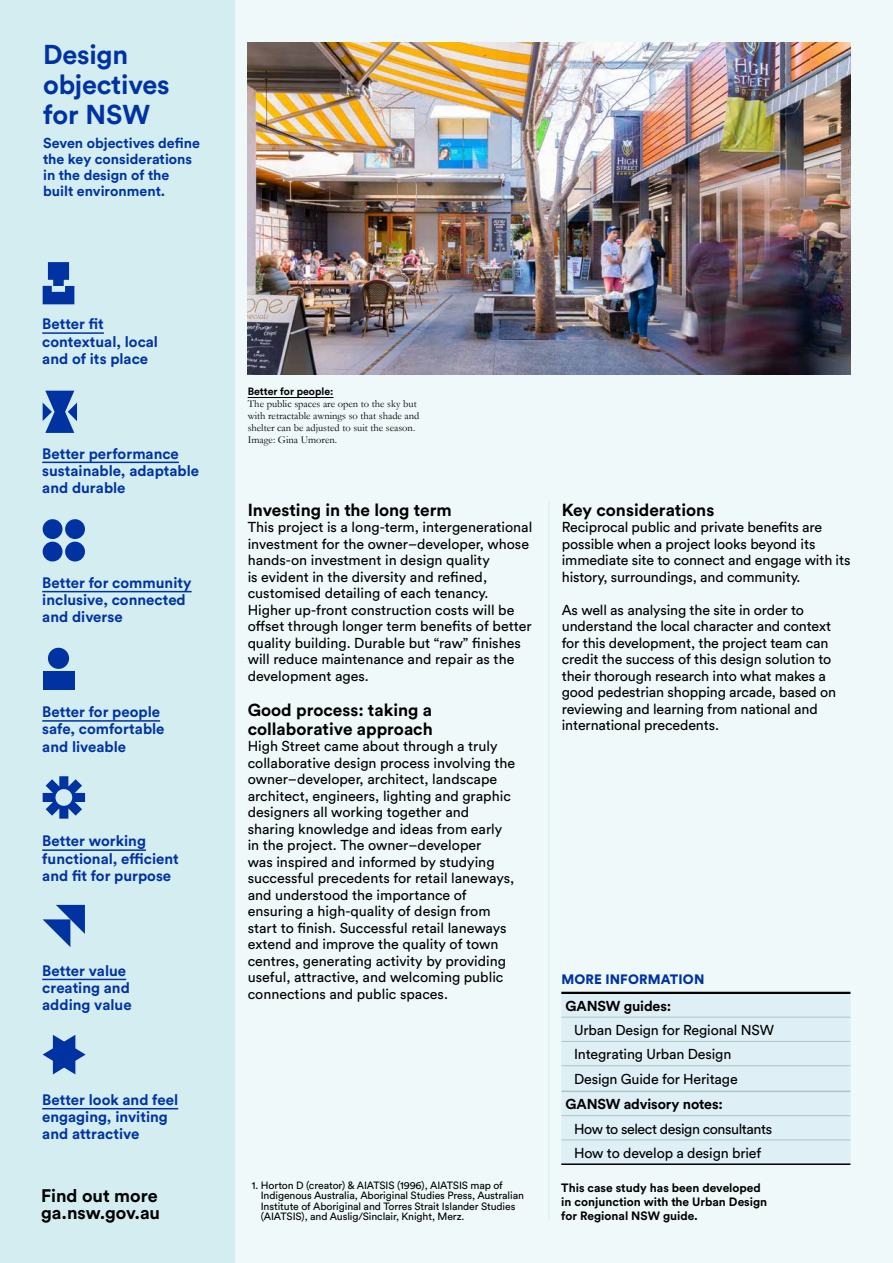
<style>
.page{position:relative;width:893px;height:1263px;background:#f0f9f9}
.page>*{position:absolute;margin:0;border:0;box-sizing:border-box;transform-origin:0 0}
.t1{font:700 27px/30px "Circular Std";letter-spacing:-.01em;color:#0033a1}
.t2{font:700 18px/17.2px "Circular Std";color:#000}
.GANSW_subheads{font:700 17.25px/18.8px "Circular Std";color:#000}
.t3{font:700 15px/17.2px "Circular Std";color:#0033a1}
.GANSW_Body_Case__9_5{font:14.25px/16.5px "Circular Std";letter-spacing:-.01em;color:#000}
.GANSW_subheads-2{font:14.25px/16.5px "Circular Std";color:#000}
.t4{font:700 14.25px/15.8px "Circular Std";color:#0033a1}
.GANSW_Body_Case__9_5-2{font:700 14.25px "Circular Std";letter-spacing:-.01em;color:#000}
.GANSW_Body_Case__9_5-3{font:14.25px "Circular Std";letter-spacing:-.03em;color:#000}
.GANSW_QuickFacts{font:900 13.5px "Circular Std";letter-spacing:.01em;color:#0033a1}
.GANSW_Body_Case__9_5-4{font:700 12px/14.2px "Circular Std";color:#000}
.Reference_with_Line{font:10.5px/10.5px "Circular Std";letter-spacing:-.01em;color:#000}
.GANSW_Caption{font:10.5px "Garamond";color:#000}
.GANSW_Caption-2{font:700 10.5px "Circular Std";color:#000}
</style>
<div class="page">
<div style="left:0;top:0;width:235px;height:1263px;background:#d3edf0"></div>
<hr style="left:42px;top:332px;width:62px;height:2px;background:#0033a1">
<hr style="left:42px;top:462px;width:137px;height:1px;background:#0033a1">
<hr style="left:42px;top:591px;width:150px;height:1px;background:#0033a1">
<hr style="left:42px;top:720px;width:118px;height:2px;background:#0033a1">
<hr style="left:42px;top:849px;width:104px;height:2px;background:#0033a1">
<hr style="left:42px;top:979px;width:84px;height:1px;background:#0033a1">
<hr style="left:42px;top:1108px;width:136px;height:1px;background:#0033a1">
<svg style="left:43px;top:262px;width:31px;height:42px"></svg>
<svg style="left:43px;top:391px;width:34px;height:42px"></svg>
<svg style="left:43px;top:776px;width:42px;height:43px"></svg>
<div style="left:43px;top:671px;width:31px;height:19px;background:#0033a1"></div>
<div style="left:48px;top:648px;width:21px;height:21px;background:#0033a1;border-radius:50%"></div>
<div style="left:43px;top:519px;width:19px;height:20px;background:#0033a1;border-radius:50%"></div>
<div style="left:65px;top:519px;width:20px;height:20px;background:#0033a1;border-radius:50%"></div>
<div style="left:43px;top:542px;width:19px;height:19px;background:#0033a1;border-radius:50%"></div>
<div style="left:65px;top:542px;width:20px;height:19px;background:#0033a1;border-radius:50%"></div>
<svg style="left:43px;top:1035px;width:43px;height:39px"></svg>
<svg style="left:43px;top:905px;width:42px;height:42px"></svg>
<hr style="left:549px;top:502px;width:1px;height:718px;background:#d3edf0">
<img style="left:248px;top:43px;width:602px;height:331px">
<hr style="left:248px;top:397px;width:85px;height:1px;background:#000">
<div style="left:561px;top:994px;width:289px;height:169px;background:#def0f6"></div>
<hr style="left:561px;top:1163px;width:289px;height:2px;background:#000">
<hr style="left:561px;top:992px;width:289px;height:2px;background:#000">
<hr style="left:561px;top:1017px;width:289px;height:1px;background:#acc6c3">
<hr style="left:561px;top:1041px;width:289px;height:1px;background:#acc6c3">
<hr style="left:561px;top:1065px;width:289px;height:1px;background:#acc6c3">
<hr style="left:561px;top:1115px;width:289px;height:1px;background:#acc6c3">
<hr style="left:561px;top:1139px;width:289px;height:1px;background:#acc6c3">
<hr style="left:561px;top:1090px;width:289px;height:2px;background:#acc6c3">
<h1 class="t1" style="left:43px;top:39px;width:128px">Design objectives for NSW</h1>
<p class="t4" style="left:43px;top:135px;width:158px">Seven objectives define the key considerations in the design of the built environment.</p>
<p class="t3" style="left:42px;top:315px;width:117px">Better fit contextual, local and of its place</p>
<p class="t3" style="left:42px;top:444px;width:158px">Better performance sustainable, adaptable and durable</p>
<p class="t3" style="left:42px;top:574px;width:151px">Better for community inclusive, connected and diverse</p>
<p class="t3" style="left:42px;top:703px;width:124px">Better for people safe, comfortable and liveable</p>
<p class="t3" style="left:42px;top:832px;width:138px">Better working functional, efficient and fit for purpose</p>
<p class="t3" style="left:42px;top:961px;width:91px">Better value creating and adding value</p>
<p class="t3" style="left:42px;top:1091px;width:137px">Better look and feel engaging, inviting and attractive</p>
<p class="t2" style="left:41px;top:1186px;width:121px">Find out more ga.nsw.gov.au</p>
<p class="GANSW_Caption-2" style="left:248px;top:385px;width:87px">Better for people:</p>
<p class="GANSW_Caption" style="left:248px;top:398px;width:171px">The public spaces are open to the sky but</p>
<p class="GANSW_Caption" style="left:248px;top:410px;width:173px">with retractable awnings so that shade and</p>
<p class="GANSW_Caption" style="left:248px;top:422px;width:169px">shelter can be adjusted to suit the season.</p>
<p class="GANSW_Caption" style="left:248px;top:434px;width:91px">Image: Gina Umoren.</p>
<p class="GANSW_subheads" style="left:248px;top:500px;width:206px">Investing in the long term</p>
<p class="GANSW_Body_Case__9_5" style="left:248px;top:519px;width:286px">This project is a long-term, intergenerational investment for the owner–developer, whose hands-on investment in design quality<br>is evident in the diversity and refined, customised detailing of each tenancy.<br>Higher up-front construction costs will be offset through longer term benefits of better quality building. Durable but “raw” finishes will reduce maintenance and repair as the development ages.</p>
<p class="GANSW_subheads" style="left:248px;top:700px;width:187px">Good process: taking a collaborative approach</p>
<p class="GANSW_subheads-2" style="left:248px;top:738px;width:269px">High Street came about through a truly collaborative design process involving the owner–developer, architect, landscape architect, engineers, lighting and graphic designers all working together and sharing knowledge and ideas from early in the project. The owner–developer<br>was inspired and informed by studying successful precedents for retail laneways, and understood the importance of ensuring a high-quality of design from start to finish. Successful retail laneways extend and improve the quality of town centres, generating activity by providing useful, attractive, and welcoming public connections and public spaces.</p>
<p class="Reference_with_Line" style="left:261px;top:1180px;width:265px;text-indent:-9px">1. Horton D (creator) &amp; AIATSIS (1996), AIATSIS map of Indigenous Australia, Aboriginal Studies Press, Australian Institute of Aboriginal and Torres Strait Islander Studies (AIATSIS), and Auslig/Sinclair, Knight, Merz.</p>
<p class="GANSW_subheads" style="left:562px;top:500px;width:154px">Key considerations</p>
<p class="GANSW_Body_Case__9_5" style="left:562px;top:519px;width:290px">Reciprocal public and private benefits are possible when a project looks beyond its immediate site to connect and engage with its history, surroundings, and community.</p>
<p class="GANSW_Body_Case__9_5" style="left:562px;top:601px;width:276px">As well as analysing the site in order to understand the local character and context for this development, the project team can credit the success of this design solution to their thorough research into what makes a good pedestrian shopping arcade, based on reviewing and learning from national and international precedents.</p>
<p class="GANSW_QuickFacts" style="left:561px;top:971px;width:145px">MORE INFORMATION</p>
<p class="GANSW_Body_Case__9_5-2" style="left:566px;top:996px;width:107px">GANSW guides:</p>
<p class="GANSW_Body_Case__9_5" style="left:574px;top:1022px;width:202px">Urban Design for Regional NSW</p>
<p class="GANSW_Body_Case__9_5" style="left:574px;top:1046px;width:159px">Integrating Urban Design</p>
<p class="GANSW_Body_Case__9_5" style="left:574px;top:1070px;width:165px">Design Guide for Heritage</p>
<p class="GANSW_Body_Case__9_5-2" style="left:566px;top:1095px;width:159px">GANSW advisory notes:</p>
<p class="GANSW_Body_Case__9_5-3" style="left:574px;top:1120px;width:200px">How to select design consultants</p>
<p class="GANSW_Body_Case__9_5" style="left:574px;top:1144px;width:189px">How to develop a design brief</p>
<p class="GANSW_Body_Case__9_5-4" style="left:561px;top:1180px;width:207px">This case study has been developed in conjunction with the Urban Design for Regional NSW guide.</p>
</div>
